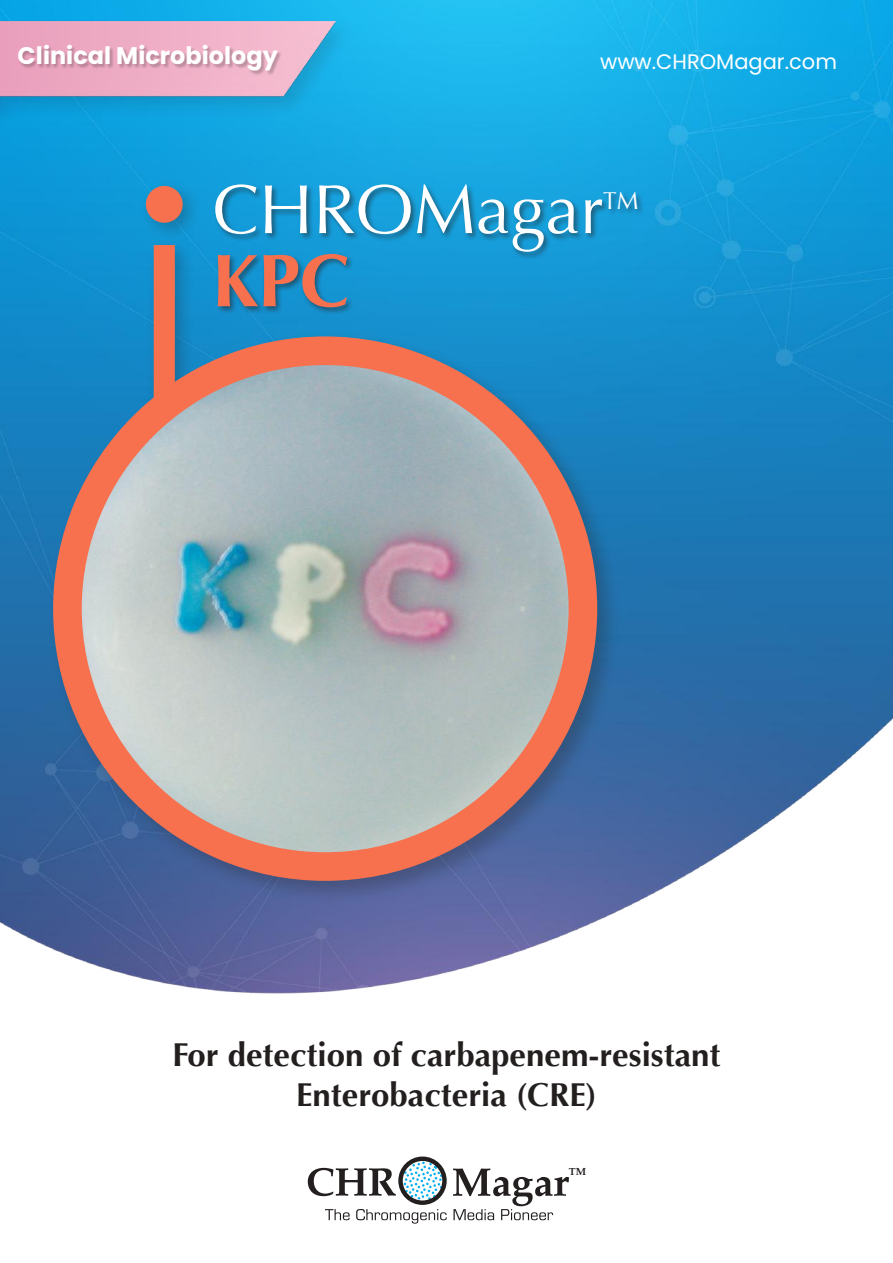
<style>
.page{position:relative;width:893px;height:1263px;background:#fff}
.page>*{position:absolute;margin:0;border:0;box-sizing:border-box;transform-origin:0 0}
.t1{font:700 74.85px "Optima";color:#f7714e}
.t2{font:69.6px "Optima";color:#fff}
.t3{font:700 33px/39.6px "Optima";color:#241f1f;text-align:center}
.t4{font:24.3px "Optima";color:#fff}
.t5{font:700 24px "Poppins";color:#fff}
.t6{font:21px "Poppins";color:#fff}
.t7{font:700 10.35px "Palatino";color:#241f1f}
</style>
<div class="page">
<img style="left:0;top:0;width:893px;height:1224px">
<svg style="left:404px;top:1161px;width:38px;height:39px"></svg>
<div style="left:398px;top:1156px;width:49px;height:49px;border:4px solid #241f1f;border-radius:50%"></div>
<svg style="left:308px;top:1168px;width:88px;height:28px"></svg>
<svg style="left:325px;top:1209px;width:25px;height:11px"></svg>
<svg style="left:356px;top:1209px;width:91px;height:14px"></svg>
<svg style="left:453px;top:1168px;width:116px;height:52px"></svg>
<div style="left:0;top:16px;width:356px;height:112px;background:#241f1f;opacity:.13"></div>
<img style="left:0;top:21px;width:335px;height:85px">
<div style="left:19px;top:45px;width:264px;height:31px;background:#241f1f;opacity:.27"></div>
<div style="left:214px;top:183px;width:431px;height:132px;background:#241f1f;opacity:.53"></div>
<div style="left:145px;top:237px;width:50px;height:198px;background:#241f1f;opacity:.27"></div>
<div style="left:154px;top:245px;width:21px;height:170px;background:#f7714e"></div>
<div style="left:138px;top:178px;width:64px;height:64px;background:#241f1f;opacity:.27"></div>
<div style="left:147px;top:187px;width:35px;height:35px;background:#f7714e;border-radius:50%"></div>
<div style="left:146px;top:186px;width:37px;height:37px;border:2px solid #f7714e;border-radius:50%"></div>
<div style="left:48px;top:331px;width:572px;height:573px;background:#241f1f;opacity:.27"></div>
<img style="left:67px;top:351px;width:516px;height:515px;border-radius:258px">
<div style="left:53px;top:336px;width:544px;height:545px;border:29px solid #f7714e;border-radius:50%"></div>
<p class="t5" style="left:18px;top:42px;width:262px">Clinical Microbiology</p>
<p class="t6" style="left:600px;top:49px;width:238px">www.CHROMagar.com</p>
<h2 class="t2" style="left:212px;top:169px;width:392px">CHROMagar</h2>
<p class="t4" style="left:603px;top:186px;width:37px">TM</p>
<h1 class="t1" style="left:212px;top:237px;width:139px">KPC</h1>
<p class="t3" style="left:172px;top:1036px;width:550px">For detection of carbapenem-resistant<br>Enterobacteria (CRE)</p>
<p class="t7" style="left:569px;top:1163px;width:19px">TM</p>
</div>
